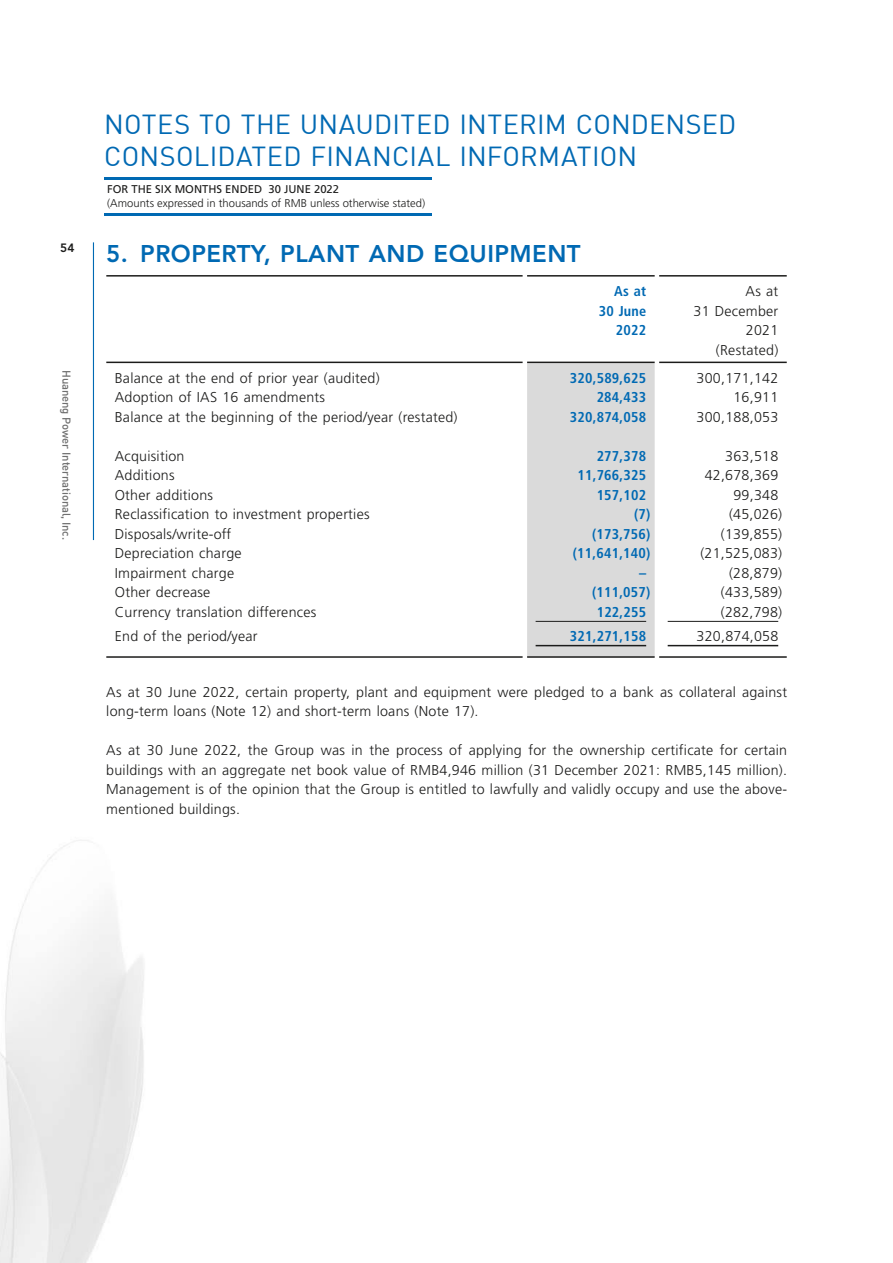
<style>
.page{position:relative;width:893px;height:1263px;background:#fff}
.page>*{position:absolute;margin:0;border:0;box-sizing:border-box;transform-origin:0 0}
.t1{font:27px/31.5px "DIN";letter-spacing:.01em;color:#0069b3}
.t2{font:800 24px "Avenir LT Std";letter-spacing:.02em;color:#0069b3}
.t3{font:300 14.25px/19.5px "Frutiger LT Std";letter-spacing:.015em;color:#1c1c1b;text-align:right}
.t4{font:700 condensed 14.25px/19.5px "Frutiger LT Std";letter-spacing:.015em;color:#0069b3;text-align:right}
.t5{font:800 12px "Avenir LT Std";color:#1c1c1b}
.t6{font:300 11.25px "Frutiger LT Std";color:#1c1c1b}
.t7{font:500 11.25px "DIN";letter-spacing:-.01em;color:#6f6f6f}
.t8{font:11.25px "Frutiger LT Std";color:#1c1c1b}
</style>
<div class="page">
<img style="left:0;top:179px;width:787px;height:1084px">
<hr style="left:93px;top:242px;width:1px;height:298px;background:#0069b3">
<hr style="left:104px;top:177px;width:328px;height:2px;background:#0069b3">
<hr style="left:104px;top:213px;width:328px;height:2px;background:#0069b3">
<div style="left:527px;top:363px;width:128px;height:293px;background:#dadada"></div>
<hr style="left:106px;top:275px;width:417px;height:2px;background:#1c1c1b">
<hr style="left:527px;top:275px;width:128px;height:2px;background:#1c1c1b">
<hr style="left:659px;top:275px;width:128px;height:2px;background:#1c1c1b">
<hr style="left:106px;top:656px;width:417px;height:2px;background:#1c1c1b">
<hr style="left:527px;top:656px;width:128px;height:2px;background:#1c1c1b">
<hr style="left:659px;top:656px;width:128px;height:2px;background:#1c1c1b">
<hr style="left:106px;top:362px;width:417px;height:1px;background:#1c1c1b">
<hr style="left:527px;top:362px;width:128px;height:1px;background:#1c1c1b">
<hr style="left:659px;top:362px;width:128px;height:1px;background:#1c1c1b">
<hr style="left:536px;top:621px;width:110px;height:1px;background:#1c1c1b">
<hr style="left:668px;top:621px;width:110px;height:1px;background:#1c1c1b">
<hr style="left:536px;top:645px;width:110px;height:1px;background:#1c1c1b">
<hr style="left:668px;top:645px;width:110px;height:1px;background:#1c1c1b">
<p class="t5" style="left:60px;top:241px;width:16px">54</p>
<p class="t7" style="left:74px;top:370px;width:171px;rotate:90deg">Huaneng Power International, Inc.</p>
<h1 class="t1" style="left:104px;top:108px;width:634px">NOTES TO THE UNAUDITED INTERIM CONDENSED<br>CONSOLIDATED FINANCIAL INFORMATION</h1>
<p class="t8" style="left:107px;top:182px;width:233px">FOR THE SIX MONTHS ENDED 30 JUNE 2022</p>
<p class="t6" style="left:107px;top:196px;width:320px">(Amounts expressed in thousands of RMB unless otherwise stated)</p>
<h2 class="t2" style="left:106px;top:240px;width:476px">5. PROPERTY, PLANT AND EQUIPMENT</h2>
<p class="t4" style="left:599px;top:281px;width:49px">As at<br>30 June<br>2022</p>
<p class="t3" style="left:693px;top:282px;width:86px">As at<br>31 December<br>2021 (Restated)</p>
<p class="t3" style="left:115px;top:368px;width:266px">Balance at the end of prior year (audited)</p>
<p class="t4" style="left:570px;top:368px;width:78px">320,589,625</p>
<p class="t3" style="left:697px;top:368px;width:83px">300,171,142</p>
<p class="t3" style="left:115px;top:388px;width:212px">Adoption of IAS 16 amendments</p>
<p class="t4" style="left:597px;top:387px;width:51px">284,433</p>
<p class="t3" style="left:733px;top:388px;width:46px">16,911</p>
<p class="t3" style="left:115px;top:407px;width:344px">Balance at the beginning of the period/year (restated)</p>
<p class="t4" style="left:570px;top:407px;width:78px">320,874,058</p>
<p class="t3" style="left:697px;top:407px;width:83px">300,188,053</p>
<p class="t3" style="left:115px;top:446px;width:71px">Acquisition</p>
<p class="t4" style="left:597px;top:446px;width:51px">277,378</p>
<p class="t3" style="left:725px;top:446px;width:54px">363,518</p>
<p class="t3" style="left:115px;top:466px;width:61px">Additions</p>
<p class="t4" style="left:577px;top:465px;width:70px">11,766,325</p>
<p class="t3" style="left:705px;top:466px;width:75px">42,678,369</p>
<p class="t3" style="left:115px;top:485px;width:100px">Other additions</p>
<p class="t4" style="left:597px;top:485px;width:51px">157,102</p>
<p class="t3" style="left:733px;top:485px;width:46px">99,348</p>
<p class="t3" style="left:115px;top:505px;width:256px">Reclassification to investment properties</p>
<p class="t4" style="left:634px;top:504px;width:18px">(7)</p>
<p class="t3" style="left:729px;top:505px;width:55px">(45,026)</p>
<p class="t3" style="left:115px;top:524px;width:118px">Disposals/write-off</p>
<p class="t4" style="left:592px;top:524px;width:60px">(173,756)</p>
<p class="t3" style="left:721px;top:524px;width:63px">(139,855)</p>
<p class="t3" style="left:115px;top:544px;width:128px">Depreciation charge</p>
<p class="t4" style="left:573px;top:543px;width:79px">(11,641,140)</p>
<p class="t3" style="left:700px;top:544px;width:83px">(21,525,083)</p>
<p class="t3" style="left:115px;top:563px;width:121px">Impairment charge</p>
<p class="t4" style="left:639px;top:563px;width:9px">–</p>
<p class="t3" style="left:729px;top:563px;width:55px">(28,879)</p>
<p class="t3" style="left:115px;top:583px;width:97px">Other decrease</p>
<p class="t4" style="left:592px;top:582px;width:60px">(111,057)</p>
<p class="t3" style="left:721px;top:583px;width:63px">(433,589)</p>
<p class="t3" style="left:115px;top:602px;width:203px">Currency translation differences</p>
<p class="t4" style="left:597px;top:602px;width:51px">122,255</p>
<p class="t3" style="left:721px;top:602px;width:63px">(282,798)</p>
<p class="t3" style="left:115px;top:627px;width:144px">End of the period/year</p>
<p class="t4" style="left:570px;top:627px;width:78px">321,271,158</p>
<p class="t3" style="left:697px;top:627px;width:83px">320,874,058</p>
<p class="t3" style="left:106px;top:682px;width:682px;text-align:left">As at 30 June 2022, certain property, plant and equipment were pledged to a bank as collateral against long-term loans (Note 12) and short-term loans (Note 17).</p>
<p class="t3" style="left:106px;top:741px;width:682px;text-align:justify">As at 30 June 2022, the Group was in the process of applying for the ownership certificate for certain buildings with an aggregate net book value of RMB4,946 million (31 December 2021: RMB5,145 million).<br>Management is of the opinion that the Group is entitled to lawfully and validly occupy and use the above&shy;mentioned buildings.</p>
</div>
